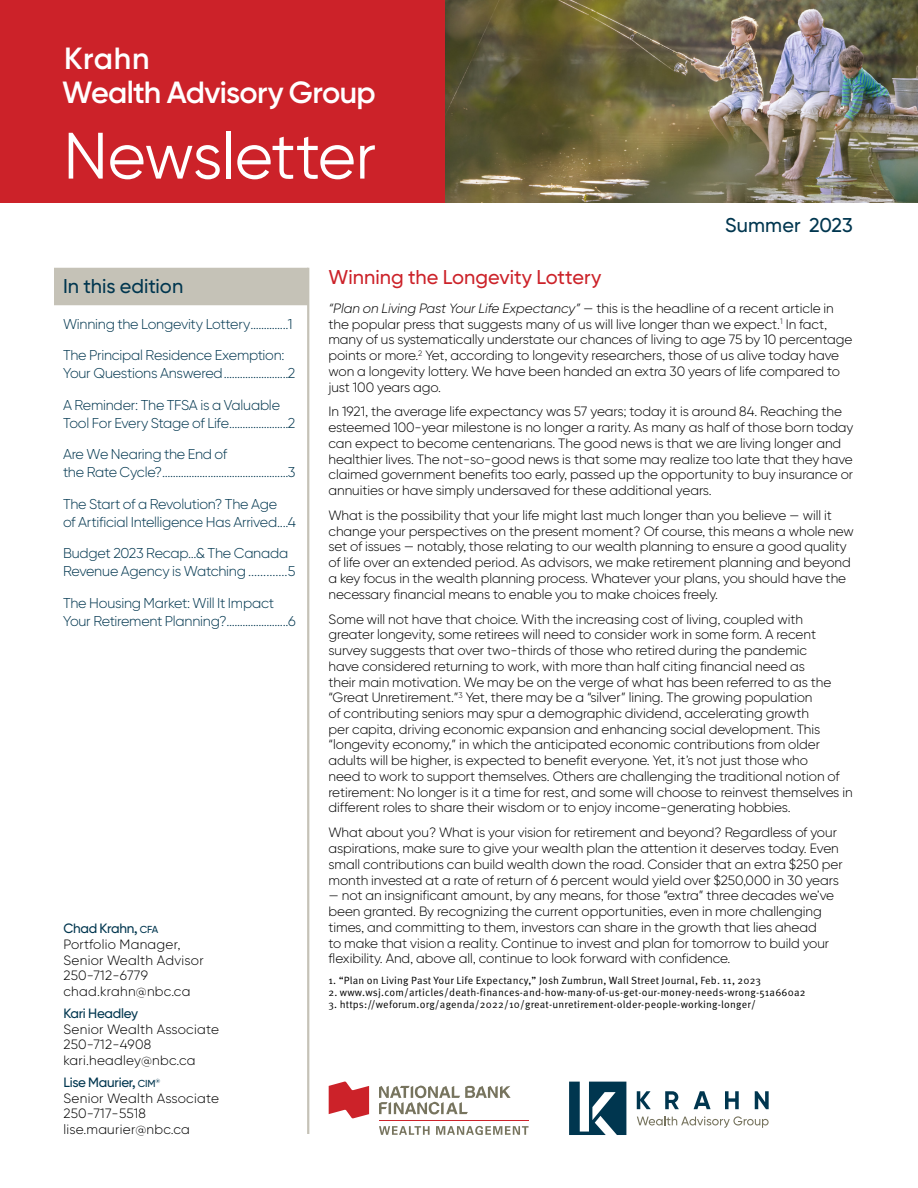
<style>
.page{position:relative;width:918px;height:1188px;background:#fff}
.page>*{position:absolute;margin:0;border:0;box-sizing:border-box;transform-origin:0 0}
.t1{font:65.4px "Gilroy BN";letter-spacing:-.01em;color:#fff}
.t2{font:600 30.6px/34px "Gilroy BN";letter-spacing:-.02em;color:#fff}
.t3{font:500 19.95px "Gilroy BN";color:#cc2229}
.t4{font:500 19.95px "Gilroy BN";color:#00364f}
.t5{font:300 14.25px/18px "Gilroy BN";letter-spacing:-.02em;color:#00364f}
.t6{font:300 13.5px/15.8px "Gilroy BN";letter-spacing:-.005em;color:#000}
.t7{font:300 13.5px/15.8px "Gilroy BN";letter-spacing:.02em;color:#000}
.t8{font:500 13.5px "Gilroy BN";letter-spacing:-.02em;color:#00364f}
.t9{font:10.5px "Meta Pro Norm";letter-spacing:.02em;color:#000}
.s1{font-weight:500;color:#00364f}
.s2{font-weight:500;font-size:10.2px;color:#00364f}
.s3{font-style:italic}
</style>
<div class="page">
<hr style="left:307px;top:268px;width:2px;height:866px;background:#c5c2b7">
<div style="left:54px;top:268px;width:254px;height:37px;background:#c5c2b7"></div>
<img style="left:444px;top:0;width:474px;height:203px">
<div style="left:0;top:0;width:444px;height:203px;background:#cc2229"></div>
<svg style="left:329px;top:1081px;width:40px;height:37px"></svg>
<svg style="left:379px;top:1126px;width:51px;height:9px"></svg>
<svg style="left:436px;top:1126px;width:93px;height:9px"></svg>
<hr style="left:379px;top:1120px;width:150px;height:1px;background:#cc2229">
<svg style="left:379px;top:1086px;width:132px;height:28px"></svg>
<svg style="left:637px;top:1091px;width:14px;height:18px"></svg>
<svg style="left:665px;top:1091px;width:14px;height:18px"></svg>
<svg style="left:694px;top:1091px;width:17px;height:18px"></svg>
<svg style="left:725px;top:1091px;width:14px;height:18px"></svg>
<svg style="left:755px;top:1091px;width:14px;height:18px"></svg>
<svg style="left:637px;top:1116px;width:132px;height:12px"></svg>
<svg style="left:569px;top:1082px;width:57px;height:53px"></svg>
<h2 class="t2" style="left:62px;top:41px;width:315px">Krahn<br>Wealth Advisory Group</h2>
<h1 class="t1" style="left:63px;top:116px;width:314px">Newsletter</h1>
<h3 class="t4" style="left:725px;top:213px;width:129px">Summer 2023</h3>
<h3 class="t4" style="left:63px;top:273px;width:122px">In this edition</h3>
<p class="t5" style="left:63px;top:315px;width:231px">Winning the Longevity Lottery..............1</p>
<p class="t5" style="left:63px;top:346px;width:234px">The Principal Residence Exemption:<br>Your Questions Answered........................2</p>
<p class="t5" style="left:63px;top:396px;width:234px">A Reminder: The TFSA is a Valuable<br>Tool For Every Stage of Life......................2</p>
<p class="t5" style="left:63px;top:445px;width:234px">Are We Nearing the End of<br>the Rate Cycle?...............................................3</p>
<p class="t5" style="left:63px;top:495px;width:235px">The Start of a Revolution? The Age<br>of Artificial Intelligence Has Arrived....4</p>
<p class="t5" style="left:63px;top:544px;width:234px">Budget 2023 Recap...&amp; The Canada<br>Revenue Agency is Watching .............5</p>
<p class="t5" style="left:63px;top:594px;width:234px">The Housing Market: Will It Impact<br>Your Retirement Planning?.......................6</p>
<p class="t7" style="left:63px;top:920px;width:142px"><span class="s1">Chad Krahn,</span> <span class="s2">CFA<br></span>Portfolio Manager,<br>Senior Wealth Advisor<br>250-712-6779 chad.krahn@nbc.ca</p>
<p class="t8" style="left:63px;top:1005px;width:76px">Kari Headley</p>
<p class="t7" style="left:63px;top:1021px;width:157px">Senior Wealth Associate<br>250-712-4908 kari.headley@nbc.ca</p>
<p class="t7" style="left:63px;top:1074px;width:157px"><span class="s1">Lise Maurier,</span> <span class="s2">CIM</span><sup>®<br></sup>Senior Wealth Associate<br>250-717-5518 lise.maurier@nbc.ca</p>
<h3 class="t3" style="left:328px;top:264px;width:274px">Winning the Longevity Lottery</h3>
<p class="t6" style="left:328px;top:300px;width:525px"><span class="s3">“Plan on Living Past Your Life Expectancy”</span> — this is the headline of a recent article in the popular press that suggests many of us will live longer than we expect.<sup>1</sup> In fact, many of us systematically understate our chances of living to age 75 by 10 percentage points or more.<sup>2</sup> Yet, according to longevity researchers, those of us alive today have won a longevity lottery. We have been handed an extra 30 years of life compared to just 100 years ago.</p>
<p class="t6" style="left:329px;top:404px;width:527px">In 1921, the average life expectancy was 57 years; today it is around 84. Reaching the esteemed 100-year milestone is no longer a rarity. As many as half of those born today can expect to become centenarians. The good news is that we are living longer and healthier lives. The not-so-good news is that some may realize too late that they have claimed government benefits too early, passed up the opportunity to buy insurance or annuities or have simply undersaved for these additional years.</p>
<p class="t6" style="left:329px;top:507px;width:527px">What is the possibility that your life might last much longer than you believe — will it change your perspectives on the present moment? Of course, this means a whole new set of issues — notably, those relating to our wealth planning to ensure a good quality of life over an extended period. As advisors, we make retirement planning and beyond a key focus in the wealth planning process. Whatever your plans, you should have the necessary financial means to enable you to make choices freely.</p>
<p class="t6" style="left:329px;top:611px;width:526px">Some will not have that choice. With the increasing cost of living, coupled with<br>greater longevity, some retirees will need to consider work in some form. A recent survey suggests that over two-thirds of those who retired during the pandemic<br>have considered returning to work, with more than half citing financial need as<br>their main motivation. We may be on the verge of what has been referred to as the “Great Unretirement.”<sup>3</sup> Yet, there may be a “silver” lining. The growing population<br>of contributing seniors may spur a demographic dividend, accelerating growth<br>per capita, driving economic expansion and enhancing social development. This “longevity economy,” in which the anticipated economic contributions from older adults will be higher, is expected to benefit everyone. Yet, it’s not just those who<br>need to work to support themselves. Others are challenging the traditional notion of retirement: No longer is it a time for rest, and some will choose to reinvest themselves in different roles to share their wisdom or to enjoy income-generating hobbies.</p>
<p class="t6" style="left:329px;top:825px;width:516px">What about you? What is your vision for retirement and beyond? Regardless of your aspirations, make sure to give your wealth plan the attention it deserves today. Even small contributions can build wealth down the road. Consider that an extra $250 per month invested at a rate of return of 6 percent would yield over $250,000 in 30 years</p>
<p class="t6" style="left:329px;top:888px;width:507px">— not an insignificant amount, by any means, for those “extra” three decades we’ve been granted. By recognizing the current opportunities, even in more challenging times, and committing to them, investors can share in the growth that lies ahead<br>to make that vision a reality. Continue to invest and plan for tomorrow to build your flexibility. And, above all, continue to look forward with confidence.</p>
<p class="t9" style="left:328px;top:973px;width:434px">1. “Plan on Living Past Your Life Expectancy,” Josh Zumbrun, Wall Street Journal, Feb. 11, 2023</p>
<p class="t9" style="left:328px;top:985px;width:479px">2. www.wsj.com/articles/death-finances-and-how-many-of-us-get-our-money-needs-wrong-51a660a2</p>
<p class="t9" style="left:328px;top:997px;width:429px">3. https://weforum.org/agenda/2022/10/great-unretirement-older-people-working-longer/</p>
</div>
